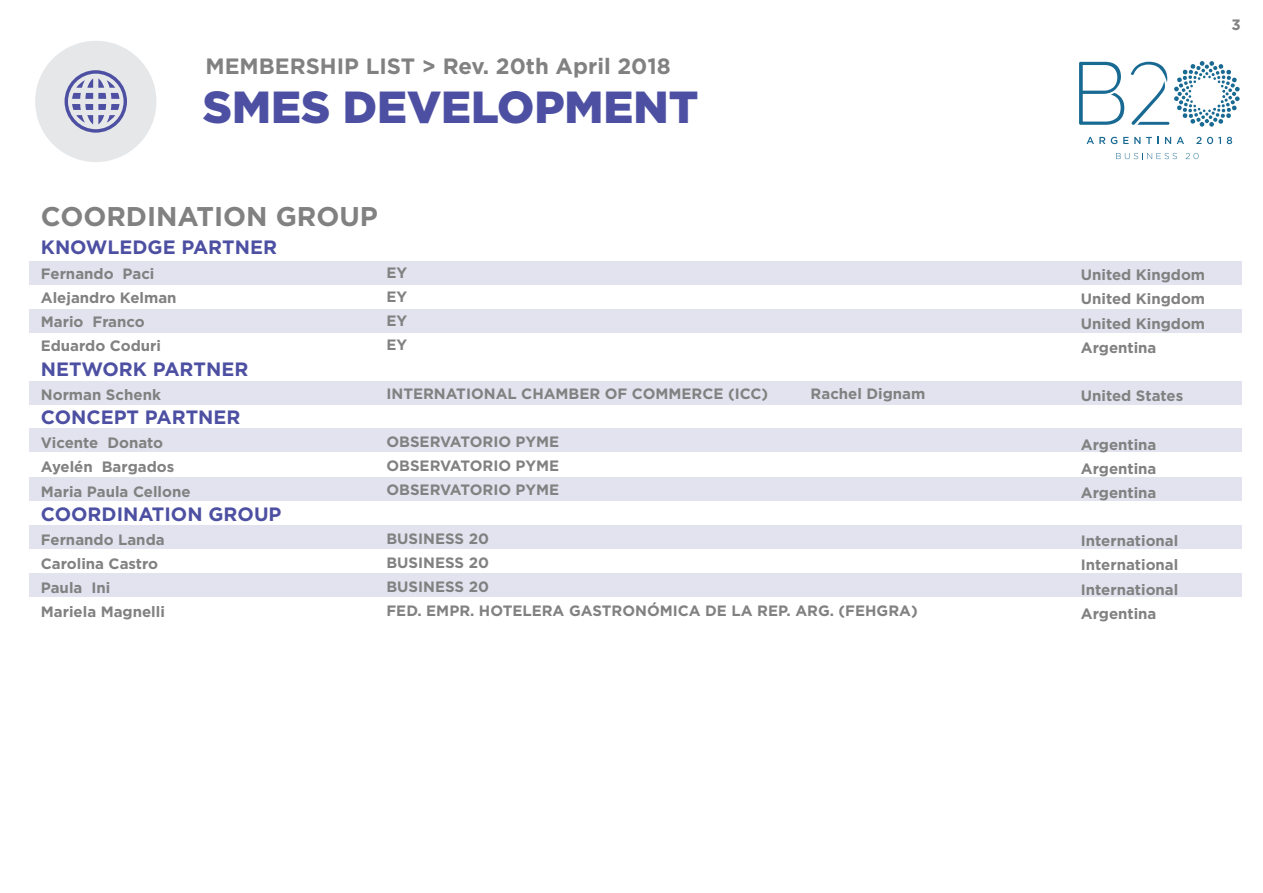
<style>
.page{position:relative;width:1263px;height:893px;background:#fff}
.page>*{position:absolute;margin:0;border:0;box-sizing:border-box;transform-origin:0 0}
.t1{font:900 44.85px "Gotham";color:#4d50a2}
.t2{font:700 27px "Gotham";color:#808180}
.t3{font:700 22.2px "Gotham";color:#808180}
.t4{font:700 19.35px "Gotham";color:#4d50a2}
.t5{font:700 15px/24.2px "Gotham";color:#808180;text-align:justify}
</style>
<div class="page">
<div style="left:29px;top:261px;width:1212px;height:24px;background:#e3e3f0"></div>
<div style="left:29px;top:309px;width:1212px;height:24px;background:#e3e3f0"></div>
<div style="left:29px;top:381px;width:1212px;height:24px;background:#e3e3f0"></div>
<div style="left:29px;top:428px;width:1212px;height:24px;background:#e3e3f0"></div>
<div style="left:29px;top:477px;width:1212px;height:24px;background:#e3e3f0"></div>
<div style="left:29px;top:525px;width:1212px;height:24px;background:#e3e3f0"></div>
<div style="left:29px;top:573px;width:1212px;height:24px;background:#e3e3f0"></div>
<div style="left:35px;top:41px;width:121px;height:121px;background:#e6e7e9;border-radius:50%"></div>
<svg style="left:65px;top:70px;width:62px;height:63px"></svg>
<svg style="left:1131px;top:61px;width:109px;height:66px"></svg>
<svg style="left:1086px;top:137px;width:19px;height:7px"></svg>
<svg style="left:1111px;top:137px;width:6px;height:7px"></svg>
<svg style="left:1123px;top:137px;width:5px;height:7px"></svg>
<svg style="left:1134px;top:137px;width:6px;height:7px"></svg>
<svg style="left:1146px;top:137px;width:13px;height:7px"></svg>
<svg style="left:1165px;top:137px;width:19px;height:7px"></svg>
<svg style="left:1196px;top:137px;width:5px;height:7px"></svg>
<svg style="left:1207px;top:137px;width:14px;height:7px"></svg>
<svg style="left:1227px;top:137px;width:5px;height:7px"></svg>
<svg style="left:1079px;top:62px;width:45px;height:63px"></svg>
<svg style="left:1116px;top:153px;width:61px;height:6px"></svg>
<svg style="left:1186px;top:153px;width:12px;height:6px"></svg>
<h3 class="t3" style="left:206px;top:53px;width:467px">MEMBERSHIP LIST &gt; Rev. 20th April 2018</h3>
<h1 class="t1" style="left:203px;top:82px;width:497px">SMES DEVELOPMENT</h1>
<h2 class="t2" style="left:41px;top:200px;width:339px">COORDINATION GROUP</h2>
<p class="t4" style="left:41px;top:236px;width:238px">KNOWLEDGE PARTNER</p>
<p class="t5" style="left:41px;top:261px;width:137px;text-align:left">Fernando Paci<br>Alejandro Kelman<br>Mario Franco<br>Eduardo Coduri</p>
<p class="t4" style="left:41px;top:358px;width:209px">NETWORK PARTNER</p>
<p class="t5" style="left:41px;top:382px;width:121px">Norman Schenk</p>
<p class="t4" style="left:41px;top:406px;width:201px">CONCEPT PARTNER</p>
<p class="t5" style="left:41px;top:430px;width:151px;text-align:left">Vicente Donato<br>Ayelén Bargados<br>Maria Paula Cellone</p>
<p class="t4" style="left:41px;top:503px;width:242px">COORDINATION GROUP</p>
<p class="t5" style="left:41px;top:527px;width:125px;text-align:left">Fernando Landa<br>Carolina Castro<br>Paula Ini<br>Mariela Magnelli</p>
<p class="t5" style="left:386px;top:260px;width:22px">EY EY EY EY</p>
<p class="t5" style="left:386px;top:381px;width:383px">INTERNATIONAL CHAMBER OF COMMERCE (ICC)</p>
<p class="t5" style="left:386px;top:429px;width:174px">OBSERVATORIO PYME OBSERVATORIO PYME OBSERVATORIO PYME</p>
<p class="t5" style="left:386px;top:526px;width:533px;text-align:left">BUSINESS 20<br>BUSINESS 20<br>BUSINESS 20<br>FED. EMPR. HOTELERA GASTRONÓMICA DE LA REP. ARG. (FEHGRA)</p>
<p class="t5" style="left:811px;top:381px;width:116px">Rachel Dignam</p>
<p class="t5" style="left:1231px;top:12px;width:11px">3</p>
<p class="t5" style="left:1081px;top:263px;width:126px">United Kingdom United Kingdom United Kingdom Argentina</p>
<p class="t5" style="left:1081px;top:383px;width:104px">United States</p>
<p class="t5" style="left:1081px;top:432px;width:77px">Argentina Argentina Argentina</p>
<p class="t5" style="left:1081px;top:528px;width:99px">International International International Argentina</p>
</div>
